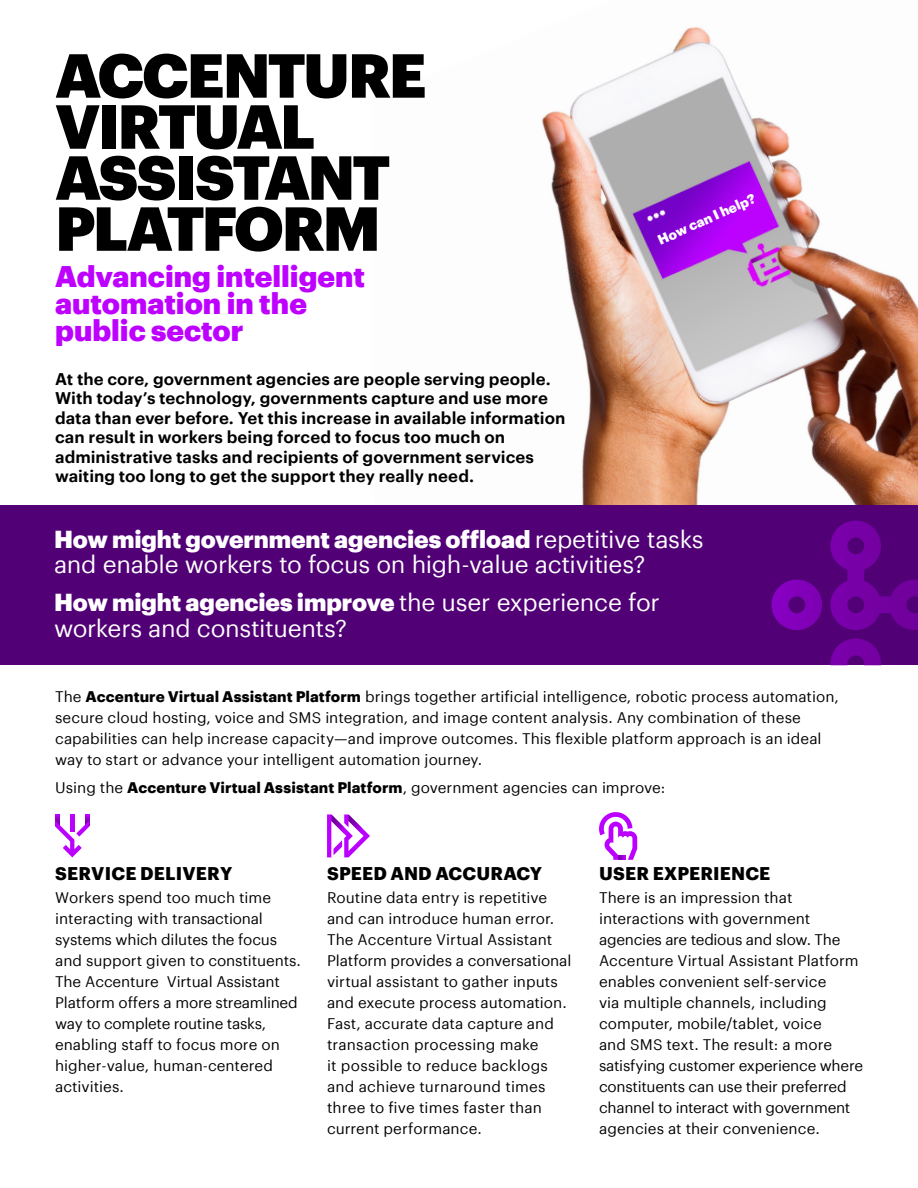
<style>
.page{position:relative;width:918px;height:1188px;background:#fff}
.page>*{position:absolute;margin:0;border:0;box-sizing:border-box;transform-origin:0 0}
.t1{font:900 60.75px/51px "Graphik";letter-spacing:-.045em;color:#000}
.t2{font:900 29.1px/27px "Graphik";color:#bd00ff}
.t3{font:24px/25.5px "Graphik";letter-spacing:-.015em;color:#fff}
.t4{font:700 18px "Graphik";letter-spacing:.01em;color:#000}
.t5{font:600 16.5px/19.5px "Graphik";color:#000}
.t6{font:15px/21px "Graphik";color:#000}
.t7{font:900 13.5px "Graphik";color:#fff}
.s1{font-weight:900}
.s2{font-weight:700}
</style>
<div class="page">
<img style="left:541px;top:27px;width:377px;height:478px">
<svg style="left:327px;top:814px;width:43px;height:43px"></svg>
<svg style="left:599px;top:812px;width:38px;height:48px"></svg>
<svg style="left:55px;top:814px;width:34px;height:43px"></svg>
<div style="left:0;top:505px;width:918px;height:160px;background:#510076"></div>
<svg style="left:772px;top:521px;width:146px;height:144px"></svg>
<h1 class="t1" style="left:55px;top:45px;width:373px">ACCENTURE<br>VIRTUAL<br>ASSISTANT<br>PLATFORM</h1>
<h2 class="t2" style="left:55px;top:260px;width:312px">Advancing intelligent automation in the public sector</h2>
<p class="t5" style="left:55px;top:367px;width:512px">At the core, government agencies are people serving people.<br>With today’s technology, governments capture and use more data than ever before. Yet this increase in available information can result in workers being forced to focus too much on administrative tasks and recipients of government services waiting too long to get the support they really need.</p>
<p class="t7" style="left:654px;top:231px;width:107px;rotate:-24deg">How can I help?</p>
<h3 class="t3" style="left:54px;top:524px;width:651px"><span class="s1">How might government agencies offload</span> repetitive tasks and enable workers to focus on high-value activities?</h3>
<h3 class="t3" style="left:54px;top:588px;width:607px"><span class="s1">How might agencies improve</span> the user experience for workers and constituents?</h3>
<p class="t6" style="left:55px;top:685px;width:785px">The <span class="s2">Accenture Virtual Assistant Platform</span> brings together artificial intelligence, robotic process automation, secure cloud hosting, voice and SMS integration, and image content analysis. Any combination of these capabilities can help increase capacity—and improve outcomes. This flexible platform approach is an ideal way to start or advance your intelligent automation journey.</p>
<p class="t6" style="left:55px;top:776px;width:612px">Using the <span class="s2">Accenture Virtual Assistant Platform</span>, government agencies can improve:</p>
<p class="t4" style="left:55px;top:859px;width:179px">SERVICE DELIVERY</p>
<p class="t6" style="left:55px;top:886px;width:247px">Workers spend too much time interacting with transactional systems which dilutes the focus and support given to constituents.<br>The Accenture Virtual Assistant<br>Platform offers a more streamlined way to complete routine tasks, enabling staff to focus more on higher-value, human-centered activities.</p>
<p class="t4" style="left:327px;top:859px;width:217px">SPEED AND ACCURACY</p>
<p class="t6" style="left:327px;top:886px;width:246px">Routine data entry is repetitive and can introduce human error.<br>The Accenture Virtual Assistant<br>Platform provides a conversational virtual assistant to gather inputs and execute process automation.<br>Fast, accurate data capture and transaction processing make<br>it possible to reduce backlogs and achieve turnaround times three to five times faster than current performance.</p>
<p class="t4" style="left:599px;top:859px;width:173px">USER EXPERIENCE</p>
<p class="t6" style="left:599px;top:886px;width:266px">There is an impression that interactions with government agencies are tedious and slow. The Accenture Virtual Assistant Platform enables convenient self-service<br>via multiple channels, including computer, mobile/tablet, voice<br>and SMS text. The result: a more satisfying customer experience where constituents can use their preferred channel to interact with government agencies at their convenience.</p>
</div>
